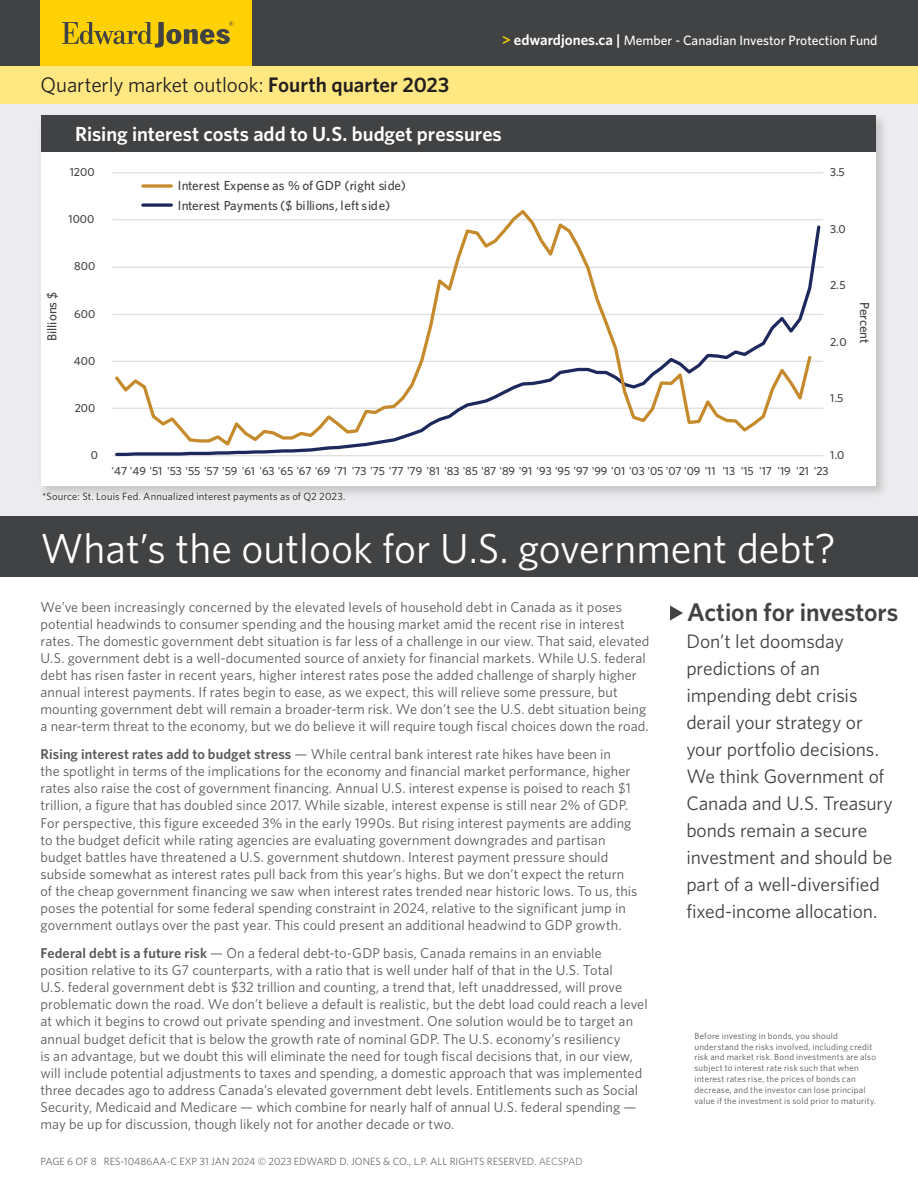
<style>
.page{position:relative;width:918px;height:1188px;background:#fff}
.page>*{position:absolute;margin:0;border:0;box-sizing:border-box;transform-origin:0 0}
.Headlines{font:42px "Whitney";color:#fff}
.Action_for_investors_-_Sub_Heads{font:600 25.5px "Whitney";letter-spacing:-.005em;color:#414243}
.t1{font:21px "Whitney";letter-spacing:-.005em;color:#231f20}
.t2{font:600 20.4px "Whitney";color:#fff}
.Action_for_Investors_-_Body{font:19.5px/27px "Whitney";letter-spacing:-.005em;color:#414243}
.Body{font:14.25px/17.1px "Whitney";letter-spacing:.005em;color:#59595c}
.t3{font:500 13.5px "Whitney";color:#fff}
.t4{font:500 13.2px "Whitney";color:#414243}
.t5{font:500 11.7px "Whitney";letter-spacing:-.005em;color:#414243}
.t6{font:10.5px "Whitney";color:#6c6d70}
.Disclaimer{font:10.5px "Whitney";letter-spacing:.015em;color:#231f20}
.Action_for_investors_-_Sub_Heads-2{font:9px/10.8px "Whitney";letter-spacing:.02em;color:#57585a}
.s1{font-weight:600}
.s2{font-weight:600;font-size:15px;color:#fed105}
.s3{font-weight:600;font-size:15px}
.s4{color:#808285}
</style>
<div class="page">
<div style="left:0;top:104px;width:918px;height:473px;background:#ececee"></div>
<div style="left:0;top:516px;width:918px;height:61px;background:#414243"></div>
<div style="left:0;top:66px;width:918px;height:37px;background:#ffe781"></div>
<div style="left:0;top:0;width:918px;height:66px;background:#414243"></div>
<div style="left:40px;top:0;width:212px;height:66px;background:#fed105"></div>
<svg style="left:62px;top:21px;width:172px;height:27px"></svg>
<div style="left:38px;top:112px;width:851px;height:387px;background:#231f20;opacity:.2"></div>
<div style="left:41px;top:116px;width:835px;height:370px;background:#fff"></div>
<div style="left:41px;top:116px;width:835px;height:36px;background:#414243"></div>
<hr style="left:112px;top:408px;width:711px;height:1px;background:#dad9d8">
<hr style="left:112px;top:361px;width:711px;height:1px;background:#dad9d8">
<hr style="left:112px;top:314px;width:711px;height:1px;background:#dad9d8">
<hr style="left:112px;top:267px;width:711px;height:1px;background:#dad9d8">
<hr style="left:112px;top:219px;width:711px;height:1px;background:#dad9d8">
<hr style="left:112px;top:172px;width:711px;height:1px;background:#dad9d8">
<hr style="left:112px;top:455px;width:711px;height:1px;background:#dad9d8">
<svg style="left:115px;top:225px;width:707px;height:232px"></svg>
<svg style="left:112px;top:210px;width:702px;height:239px"></svg>
<svg style="left:143px;top:203px;width:28px;height:4px"></svg>
<svg style="left:143px;top:184px;width:28px;height:4px"></svg>
<svg style="left:670px;top:605px;width:13px;height:16px"></svg>
<h3 class="t1" style="left:40px;top:71px;width:410px">Quarterly market outlook: <span class="s1">Fourth quarter 2023</span></h3>
<p class="t3" style="left:502px;top:31px;width:377px"><span class="s2">&gt;</span> <span class="s3">edwardjones.ca |</span> Member - Canadian Investor Protection Fund</p>
<h3 class="t2" style="left:75px;top:120px;width:428px">Rising interest costs add to U.S. budget pressures</h3>
<p class="t5" style="left:70px;top:165px;width:26px">1200</p>
<p class="t5" style="left:69px;top:211px;width:27px">1000</p>
<p class="t5" style="left:74px;top:258px;width:23px">800</p>
<p class="t4" style="left:178px;top:177px;width:230px">Interest Expense as % of GDP (right side)</p>
<p class="t4" style="left:178px;top:197px;width:214px">Interest Payments ($ billions, left side)</p>
<p class="t5" style="left:830px;top:165px;width:16px">3.5</p>
<p class="t5" style="left:830px;top:221px;width:17px">3.0</p>
<p class="t5" style="left:830px;top:277px;width:17px">2.5</p>
<p class="t4" style="left:43px;top:341px;width:51px;rotate:-90deg">Billions $</p>
<p class="t4" style="left:874px;top:302px;width:43px;rotate:90deg">Percent</p>
<p class="t5" style="left:74px;top:306px;width:23px">600</p>
<p class="t5" style="left:830px;top:334px;width:18px">2.0</p>
<p class="t5" style="left:74px;top:353px;width:23px">400</p>
<p class="t5" style="left:75px;top:400px;width:22px">200</p>
<p class="t5" style="left:830px;top:390px;width:15px">1.5</p>
<p class="t5" style="left:91px;top:447px;width:9px">0</p>
<p class="t5" style="left:830px;top:447px;width:16px">1.0</p>
<p class="t5" style="left:112px;top:463px;width:718px">'47 '49 '51 '53 '55 '57 '59 '61 '63 '65 '67 '69 '71 '73 '75 '77 '79 '81 '83 '85 '87 '89 '91 '93 '95 '97 '99 '01 '03 '05 '07 '09 '11 '13 '15 '17 '19 '21 '23</p>
<p class="Disclaimer" style="left:42px;top:489px;width:305px">*Source: St. Louis Fed. Annualized interest payments as of Q2 2023.</p>
<p class="Headlines" style="left:40px;top:520px;width:797px">What’s the outlook for U.S. government debt?</p>
<p class="Body" style="left:40px;top:598px;width:610px">We’ve been increasingly concerned by the elevated levels of household debt in Canada as it poses potential headwinds to consumer spending and the housing market amid the recent rise in interest rates. The domestic government debt situation is far less of a challenge in our view. That said, elevated U.S. government debt is a well-documented source of anxiety for financial markets. While U.S. federal debt has risen faster in recent years, higher interest rates pose the added challenge of sharply higher annual interest payments. If rates begin to ease, as we expect, this will relieve some pressure, but mounting government debt will remain a broader-term risk. We don’t see the U.S. debt situation being a near-term threat to the economy, but we do believe it will require tough fiscal choices down the road.</p>
<p class="Body" style="left:40px;top:745px;width:598px"><span class="s1">Rising interest rates add to budget stress</span> — While central bank interest rate hikes have been in<br>the spotlight in terms of the implications for the economy and financial market performance, higher rates also raise the cost of government financing. Annual U.S. interest expense is poised to reach $1 trillion, a figure that has doubled since 2017. While sizable, interest expense is still near 2% of GDP.<br>For perspective, this figure exceeded 3% in the early 1990s. But rising interest payments are adding to the budget deficit while rating agencies are evaluating government downgrades and partisan budget battles have threatened a U.S. government shutdown. Interest payment pressure should subside somewhat as interest rates pull back from this year’s highs. But we don’t expect the return of the cheap government financing we saw when interest rates trended near historic lows. To us, this poses the potential for some federal spending constraint in 2024, relative to the significant jump in government outlays over the past year. This could present an additional headwind to GDP growth.</p>
<p class="Body" style="left:40px;top:944px;width:609px"><span class="s1">Federal debt is a future risk</span> — On a federal debt-to-GDP basis, Canada remains in an enviable position relative to its G7 counterparts, with a ratio that is well under half of that in the U.S. Total<br>U.S. federal government debt is $32 trillion and counting, a trend that, left unaddressed, will prove problematic down the road. We don’t believe a default is realistic, but the debt load could reach a level at which it begins to crowd out private spending and investment. One solution would be to target an annual budget deficit that is below the growth rate of nominal GDP. The U.S. economy’s resiliency<br>is an advantage, but we doubt this will eliminate the need for tough fiscal decisions that, in our view, will include potential adjustments to taxes and spending, a domestic approach that was implemented three decades ago to address Canada’s elevated government debt levels. Entitlements such as Social Security, Medicaid and Medicare — which combine for nearly half of annual U.S. federal spending — may be up for discussion, though likely not for another decade or two.</p>
<p class="t6" style="left:40px;top:1155px;width:544px">PAGE 6 OF 8 RES-10486AA-C EXP 31 JAN 2024 © 2023 EDWARD D. JONES &amp; CO., L.P. ALL RIGHTS RESERVED. <span class="s4">AECSPAD</span></p>
<p class="Action_for_investors_-_Sub_Heads" style="left:687px;top:595px;width:213px">Action for investors</p>
<p class="Action_for_Investors_-_Body" style="left:686px;top:627px;width:208px">Don’t let doomsday predictions of an impending debt crisis derail your strategy or your portfolio decisions.<br>We think Government of<br>Canada and U.S. Treasury bonds remain a secure investment and should be part of a well-diversified fixed-income allocation.</p>
<p class="Action_for_investors_-_Sub_Heads-2" style="left:694px;top:1030px;width:183px">Before investing in bonds, you should understand the risks involved, including credit risk and market risk. Bond investments are also subject to interest rate risk such that when interest rates rise, the prices of bonds can decrease, and the investor can lose principal value if the investment is sold prior to maturity.</p>
</div>
